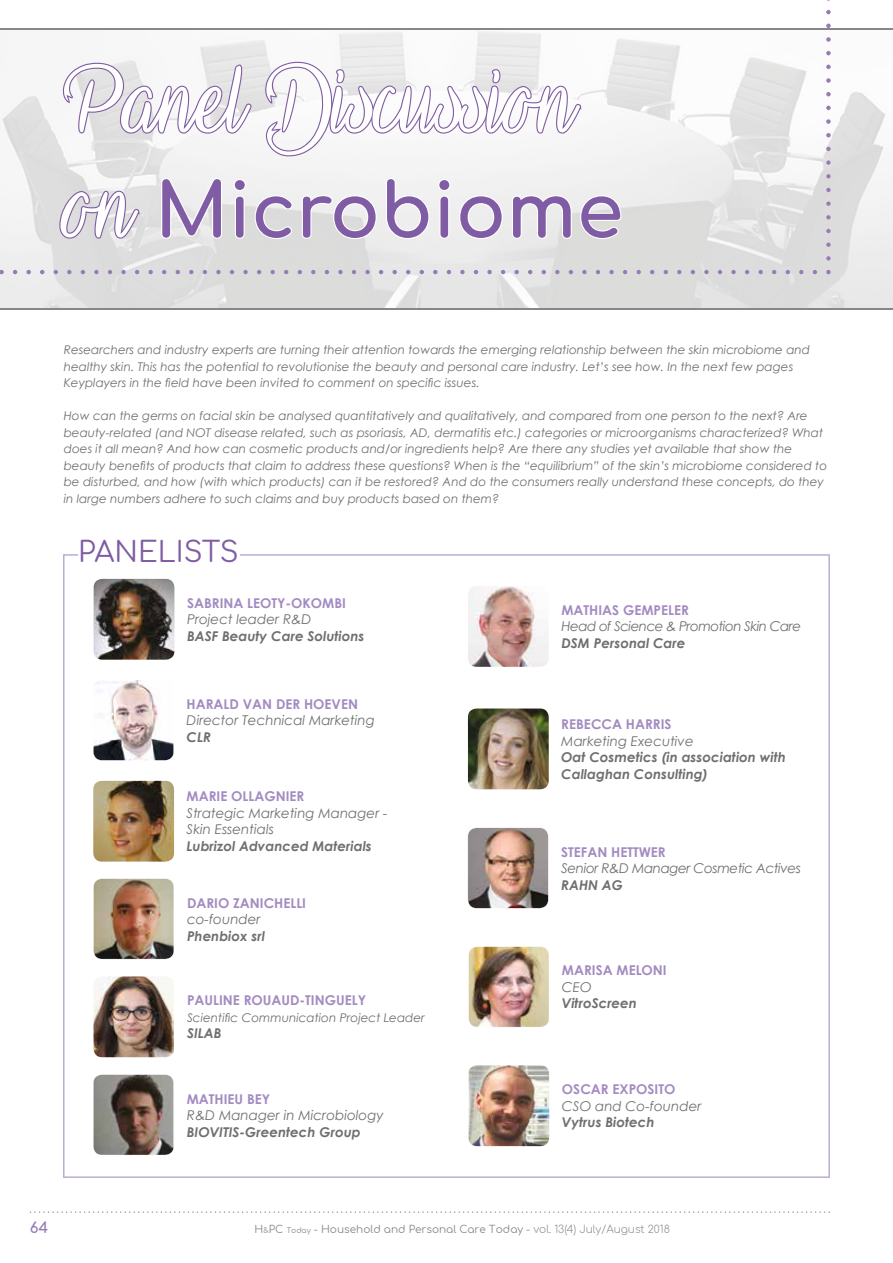
<style>
.page{position:relative;width:893px;height:1263px;background:#fff}
.page>*{position:absolute;margin:0;border:0;box-sizing:border-box;transform-origin:0 0}
.t1{font:94.5px "Vampire Calligraphy";color:#fff}
.t2{font:700 75px "Comfortaa";color:#7f5ca3}
.t3{font:28.5px "Comfortaa";color:#7f5ca3}
.t4{font:700 15px "Comfortaa";color:#977bb7}
.t5{font:italic 700 13.5px/16.5px "Century Gothic";color:#706f6f}
.t6{font:700 13.5px "Century Gothic";color:#a38bc1}
.t7{font:italic 13.5px/16.5px "Century Gothic";color:#706f6f}
.t8{font:italic 13.5px "Century Gothic";letter-spacing:-.04em;color:#706f6f}
.t9{font:italic 13.5px "Century Gothic";letter-spacing:-.03em;color:#706f6f}
.t10{font:italic 12px/16.5px "Century Gothic";color:#706f6f}
.t11{font:10.5px "Comfortaa";color:#878787}
.s1{font-family:"Vampire Calligraphy";font-weight:400;font-size:94.5px;color:#fff}
.s2{font-size:7.5px}
.s3{font-weight:300}
</style>
<div class="page">
<svg style="left:30px;top:1211px;width:800px;height:2px"></svg>
<img style="left:0;top:29px;width:893px;height:279px">
<hr style="left:0;top:28px;width:893px;height:1px;background:#878787">
<hr style="left:0;top:308px;width:893px;height:1px;background:#878787">
<svg style="left:63px;top:554px;width:767px;height:624px"></svg>
<svg style="left:93px;top:680px;width:81px;height:80px"></svg>
<svg style="left:93px;top:1074px;width:81px;height:81px;background:#7a6f66"></svg>
<img style="left:468px;top:586px;width:81px;height:81px">
<div style="left:78px;top:531px;width:161px;height:36px;background:#fff"></div>
<svg style="left:61px;top:62px;width:192px;height:76px"></svg>
<svg style="left:264px;top:61px;width:318px;height:97px"></svg>
<svg style="left:58px;top:189px;width:83px;height:51px;background:#c4bbce"></svg>
<svg style="left:159px;top:176px;width:65px;height:64px"></svg>
<svg style="left:232px;top:177px;width:15px;height:63px"></svg>
<svg style="left:253px;top:194px;width:41px;height:46px"></svg>
<svg style="left:300px;top:185px;width:78px;height:56px"></svg>
<svg style="left:384px;top:176px;width:47px;height:64px"></svg>
<svg style="left:437px;top:177px;width:15px;height:63px"></svg>
<svg style="left:458px;top:194px;width:46px;height:46px"></svg>
<svg style="left:510px;top:194px;width:63px;height:47px"></svg>
<svg style="left:579px;top:194px;width:44px;height:46px"></svg>
<img style="left:487px;top:270px;width:330px;height:4px">
<svg style="left:826px;top:0;width:5px;height:28px"></svg>
<img style="left:826px;top:37px;width:5px;height:224px">
<svg style="left:826px;top:270px;width:5px;height:4px"></svg>
<img style="left:94px;top:579px;width:80px;height:81px">
<img style="left:93px;top:781px;width:81px;height:81px">
<img style="left:468px;top:828px;width:80px;height:80px">
<img style="left:93px;top:878px;width:81px;height:81px">
<img style="left:93px;top:976px;width:81px;height:81px">
<img style="left:468px;top:946px;width:81px;height:81px">
<img style="left:468px;top:1065px;width:81px;height:81px">
<img style="left:468px;top:708px;width:81px;height:81px">
<h1 class="t1" style="left:64px;top:45px;width:514px">Panel Discussion</h1>
<h2 class="t2" style="left:64px;top:141px;width:561px"><span class="s1">on</span> Microbiome</h2>
<p class="t10" style="left:64px;top:341px;width:748px">Researchers and industry experts are turning their attention towards the emerging relationship between the skin microbiome and healthy skin. This has the potential to revolutionise the beauty and personal care industry. Let’s see how. In the next few pages<br>Keyplayers in the field have been invited to comment on specific issues.</p>
<p class="t10" style="left:64px;top:407px;width:765px">How can the germs on facial skin be analysed quantitatively and qualitatively, and compared from one person to the next? Are beauty-related (and NOT disease related, such as psoriasis, AD, dermatitis etc.) categories or microorganisms characterized? What does it all mean? And how can cosmetic products and/or ingredients help? Are there any studies yet available that show the beauty benefits of products that claim to address these questions? When is the “equilibrium” of the skin’s microbiome considered to be disturbed, and how (with which products) can it be restored? And do the consumers really understand these concepts, do they in large numbers adhere to such claims and buy products based on them?</p>
<h3 class="t3" style="left:78px;top:526px;width:162px">PANELISTS</h3>
<p class="t6" style="left:187px;top:594px;width:161px">SABRINA LEOTY-OKOMBI</p>
<p class="t7" style="left:187px;top:611px;width:126px">Project leader R&amp;D</p>
<p class="t5" style="left:187px;top:627px;width:179px">BASF Beauty Care Solutions</p>
<p class="t6" style="left:187px;top:695px;width:173px">HARALD VAN DER HOEVEN</p>
<p class="t7" style="left:187px;top:712px;width:190px">Director Technical Marketing</p>
<p class="t5" style="left:187px;top:728px;width:26px">CLR</p>
<p class="t6" style="left:187px;top:788px;width:119px">MARIE OLLAGNIER</p>
<p class="t7" style="left:187px;top:805px;width:203px">Strategic Marketing Manager -<br>Skin Essentials</p>
<p class="t5" style="left:187px;top:837px;width:187px">Lubrizol Advanced Materials</p>
<p class="t6" style="left:187px;top:894px;width:121px">DARIO ZANICHELLI</p>
<p class="t7" style="left:187px;top:911px;width:75px">co-founder</p>
<p class="t5" style="left:187px;top:927px;width:80px">Phenbiox srl</p>
<p class="t6" style="left:187px;top:992px;width:181px">PAULINE ROUAUD-TINGUELY</p>
<p class="t10" style="left:187px;top:1009px;width:239px">Scientific Communication Project Leader</p>
<p class="t5" style="left:187px;top:1025px;width:36px">SILAB</p>
<p class="t6" style="left:187px;top:1090px;width:85px">MATHIEU BEY</p>
<p class="t7" style="left:187px;top:1107px;width:198px">R&amp;D Manager in Microbiology</p>
<p class="t5" style="left:187px;top:1123px;width:175px">BIOVITIS-Greentech Group</p>
<p class="t6" style="left:561px;top:601px;width:129px">MATHIAS GEMPELER</p>
<p class="t8" style="left:561px;top:618px;width:241px">Head of Science &amp; Promotion Skin Care</p>
<p class="t5" style="left:561px;top:634px;width:125px">DSM Personal Care</p>
<p class="t6" style="left:561px;top:716px;width:112px">REBECCA HARRIS</p>
<p class="t7" style="left:561px;top:732px;width:134px">Marketing Executive</p>
<p class="t5" style="left:561px;top:748px;width:226px">Oat Cosmetics (in association with<br>Callaghan Consulting)</p>
<p class="t6" style="left:561px;top:843px;width:106px">STEFAN HETTWER</p>
<p class="t9" style="left:561px;top:860px;width:241px">Senior R&amp;D Manager Cosmetic Actives</p>
<p class="t5" style="left:561px;top:876px;width:64px">RAHN AG</p>
<p class="t6" style="left:562px;top:962px;width:106px">MARISA MELONI</p>
<p class="t7" style="left:562px;top:979px;width:31px">CEO</p>
<p class="t5" style="left:562px;top:995px;width:77px">VitroScreen</p>
<p class="t6" style="left:562px;top:1081px;width:115px">OSCAR EXPOSITO</p>
<p class="t7" style="left:562px;top:1097px;width:141px">CSO and Co-founder</p>
<p class="t5" style="left:562px;top:1114px;width:94px">Vytrus Biotech</p>
<p class="t4" style="left:30px;top:1214px;width:20px">64</p>
<p class="t11" style="left:254px;top:1220px;width:417px">H<span class="s2">&amp;</span>PC <span class="s2">Today</span> - Household and Personal Care Today - <span class="s3">vol. 13(4) July/August 2018</span></p>
</div>
